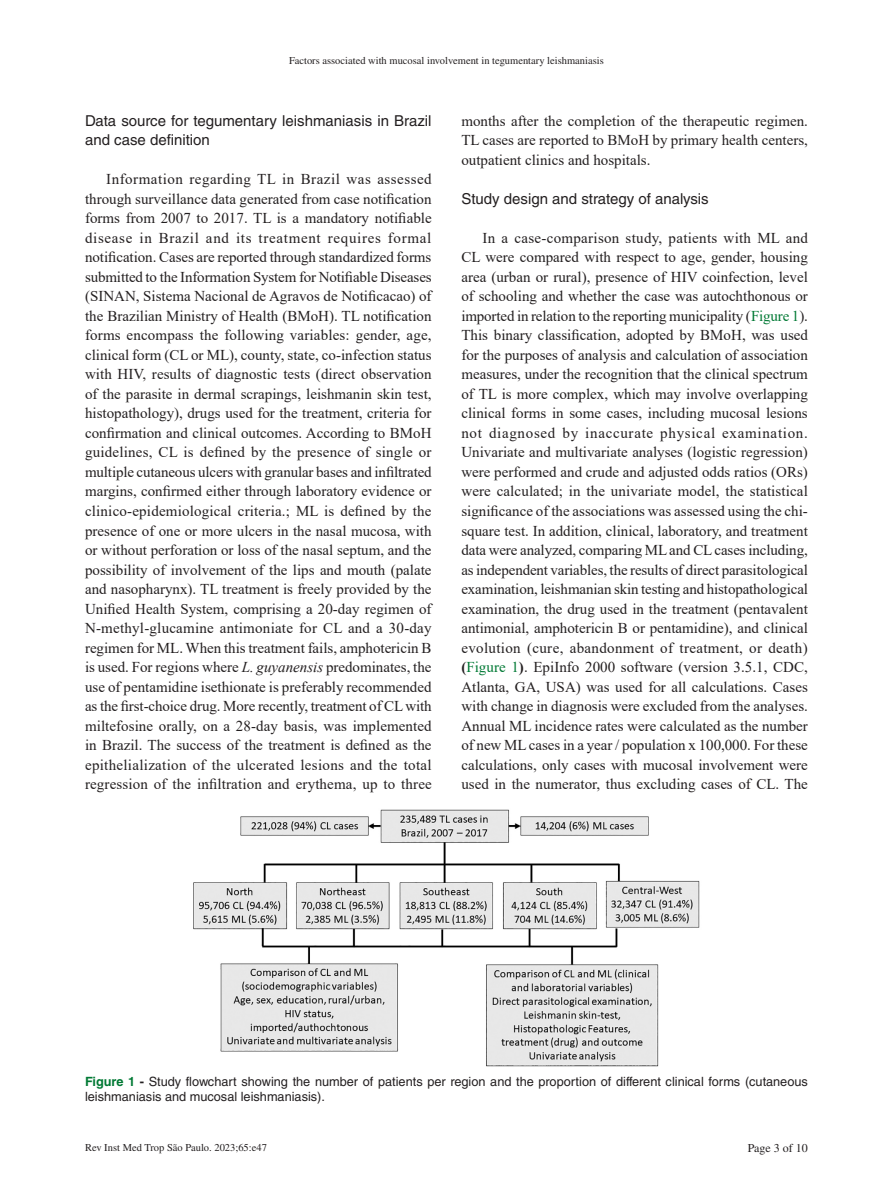
<style>
.page{position:relative;width:893px;height:1191px;background:#fff}
.page>*{position:absolute;margin:0;border:0;box-sizing:border-box;transform-origin:0 0}
.t1{font:15px/19.5px "Times New Roman";color:#231f20;text-align:justify}
.Sub-seção{font:15px/19.5px "Helvetica LT Std";color:#231f20}
.Figura{font:12.75px/15px "Helvetica LT Std";color:#231f20}
.t2{font:12px "Times LT Std";color:#231f20}
.t3{font:10.5px "Times LT Std";color:#231f20}
.s1{font-style:italic}
.s2{color:#007934}
.s3{font-weight:700}
.s4{font-weight:700;color:#007934}
</style>
<div class="page">
<img style="left:193px;top:809px;width:507px;height:258px">
<p class="t3" style="left:289px;top:55px;width:316px">Factors associated with mucosal involvement in tegumentary leishmaniasis</p>
<p class="Sub-seção" style="left:85px;top:111px;width:348px">Data source for tegumentary leishmaniasis in Brazil and case definition</p>
<p class="t1" style="left:85px;top:169px;width:348px;text-indent:21px">Information regarding TL in Brazil was assessed through surveillance data generated from case notification forms from 2007 to 2017. TL is a mandatory notifiable disease in Brazil and its treatment requires formal notification. Cases are reported through standardized forms submitted to the Information System for Notifiable Diseases (SINAN, Sistema Nacional de Agravos de Notificacao) of the Brazilian Ministry of Health (BMoH). TL notification forms encompass the following variables: gender, age, clinical form (CL or ML), county, state, co-infection status with HIV, results of diagnostic tests (direct observation of the parasite in dermal scrapings, leishmanin skin test, histopathology), drugs used for the treatment, criteria for confirmation and clinical outcomes. According to BMoH guidelines, CL is defined by the presence of single or multiple cutaneous ulcers with granular bases and infiltrated margins, confirmed either through laboratory evidence or clinico-epidemiological criteria.; ML is defined by the presence of one or more ulcers in the nasal mucosa, with or without perforation or loss of the nasal septum, and the possibility of involvement of the lips and mouth (palate and nasopharynx). TL treatment is freely provided by the Unified Health System, comprising a 20-day regimen of N-methyl-glucamine antimoniate for CL and a 30-day regimen for ML. When this treatment fails, amphotericin B is used. For regions where <span class="s1">L. guyanensis</span> predominates, the use of pentamidine isethionate is preferably recommended as the first-choice drug. More recently, treatment of CL with miltefosine orally, on a 28-day basis, was implemented in Brazil. The success of the treatment is defined as the epithelialization of the ulcerated lesions and the total regression of the infiltration and erythema, up to three</p>
<p class="t1" style="left:461px;top:111px;width:348px">months after the completion of the therapeutic regimen.<br>TL cases are reported to BMoH by primary health centers, outpatient clinics and hospitals.</p>
<p class="Sub-seção" style="left:461px;top:189px;width:249px">Study design and strategy of analysis</p>
<p class="t1" style="left:461px;top:228px;width:348px;text-indent:21px">In a case-comparison study, patients with ML and CL were compared with respect to age, gender, housing area (urban or rural), presence of HIV coinfection, level of schooling and whether the case was autochthonous or imported in relation to the reporting municipality (<span class="s2">Figure 1</span>).<br>This binary classification, adopted by BMoH, was used for the purposes of analysis and calculation of association measures, under the recognition that the clinical spectrum of TL is more complex, which may involve overlapping clinical forms in some cases, including mucosal lesions not diagnosed by inaccurate physical examination.<br>Univariate and multivariate analyses (logistic regression) were performed and crude and adjusted odds ratios (ORs) were calculated; in the univariate model, the statistical significance of the associations was assessed using the chi&shy;square test. In addition, clinical, laboratory, and treatment data were analyzed, comparing ML and CL cases including, as independent variables, the results of direct parasitological examination, leishmanian skin testing and histopathological examination, the drug used in the treatment (pentavalent antimonial, amphotericin B or pentamidine), and clinical evolution (cure, abandonment of treatment, or death) <span class="s3">(</span><span class="s2">Figure 1</span><span class="s3">)</span>. EpiInfo 2000 software (version 3.5.1, CDC, Atlanta, GA, USA) was used for all calculations. Cases with change in diagnosis were excluded from the analyses.<br>Annual ML incidence rates were calculated as the number of new ML cases in a year / population x 100,000. For these calculations, only cases with mucosal involvement were used in the numerator, thus excluding cases of CL. The</p>
<p class="Figura" style="left:85px;top:1074px;width:724px"><span class="s4">Figure 1</span> <span class="s3">-</span> Study flowchart showing the number of patients per region and the proportion of different clinical forms (cutaneous leishmaniasis and mucosal leishmaniasis).</p>
<p class="t3" style="left:85px;top:1142px;width:183px">Rev Inst Med Trop São Paulo. 2023;65:e47</p>
<p class="t2" style="left:748px;top:1141px;width:62px">Page 3 of 10</p>
</div>
